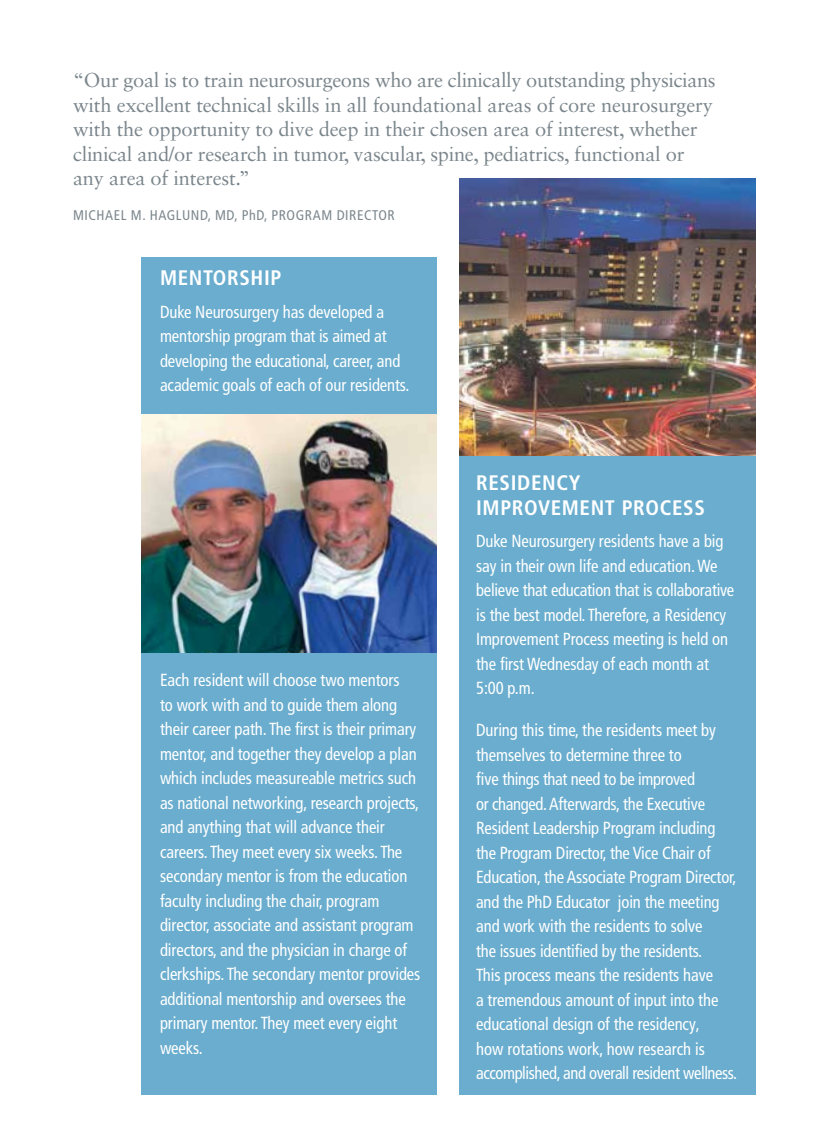
<style>
.page{position:relative;width:819px;height:1134px;background:#fff}
.page>*{position:absolute;margin:0;border:0;box-sizing:border-box;transform-origin:0 0}
.t1{font:700 condensed 21px/24.5px "Frutiger LT Pro";letter-spacing:.03em;color:#fff}
.t2{font:20.12px/24.5px "Sabon LT Std";letter-spacing:-.01em;color:#7b868c}
.t3{font:condensed 17.5px/24.5px "Frutiger LT Pro";letter-spacing:-.005em;color:#fff;scale:.95 1}
.t4{font:condensed 14px "Frutiger LT Pro";letter-spacing:.04em;color:#7b868c}
</style>
<div class="page">
<img style="left:460px;top:179px;width:296px;height:278px">
<div style="left:460px;top:457px;width:296px;height:638px;background:#6aadce"></div>
<div style="left:142px;top:257px;width:295px;height:838px;background:#6aadce"></div>
<img style="left:142px;top:415px;width:295px;height:238px">
<p class="t2" style="left:73px;top:68px;width:644px">“Our goal is to train neurosurgeons who are clinically outstanding physicians with excellent technical skills in all foundational areas of core neurosurgery with the opportunity to dive deep in their chosen area of interest, whether clinical and/or research in tumor, vascular, spine, pediatrics, functional or any area of interest.”</p>
<p class="t4" style="left:73px;top:207px;width:323px">MICHAEL M. HAGLUND, MD, PhD, PROGRAM DIRECTOR</p>
<p class="t1" style="left:160px;top:266px;width:123px">MENTORSHIP</p>
<p class="t3" style="left:160px;top:300px;width:264px">Duke Neurosurgery has developed a mentorship program that is aimed at developing the educational, career, and academic goals of each of our residents.</p>
<p class="t3" style="left:160px;top:668px;width:276px">Each resident will choose two mentors<br>to work with and to guide them along their career path. The first is their primary mentor, and together they develop a plan which includes measureable metrics such as national networking, research projects, and anything that will advance their careers. They meet every six weeks. The secondary mentor is from the education faculty including the chair, program director, associate and assistant program directors, and the physician in charge of clerkships. The secondary mentor provides additional mentorship and oversees the primary mentor. They meet every eight weeks.</p>
<p class="t1" style="left:476px;top:471px;width:230px">RESIDENCY<br>IMPROVEMENT PROCESS</p>
<p class="t3" style="left:476px;top:529px;width:273px">Duke Neurosurgery residents have a big say in their own life and education. We believe that education that is collaborative is the best model. Therefore, a Residency Improvement Process meeting is held on the first Wednesday of each month at 5:00 p.m.</p>
<p class="t3" style="left:476px;top:718px;width:276px">During this time, the residents meet by themselves to determine three to<br>five things that need to be improved<br>or changed. Afterwards, the Executive Resident Leadership Program including the Program Director, the Vice Chair of Education, the Associate Program Director, and the PhD Educator join the meeting and work with the residents to solve<br>the issues identified by the residents.<br>This process means the residents have<br>a tremendous amount of input into the educational design of the residency,<br>how rotations work, how research is accomplished, and overall resident wellness.</p>
</div>
